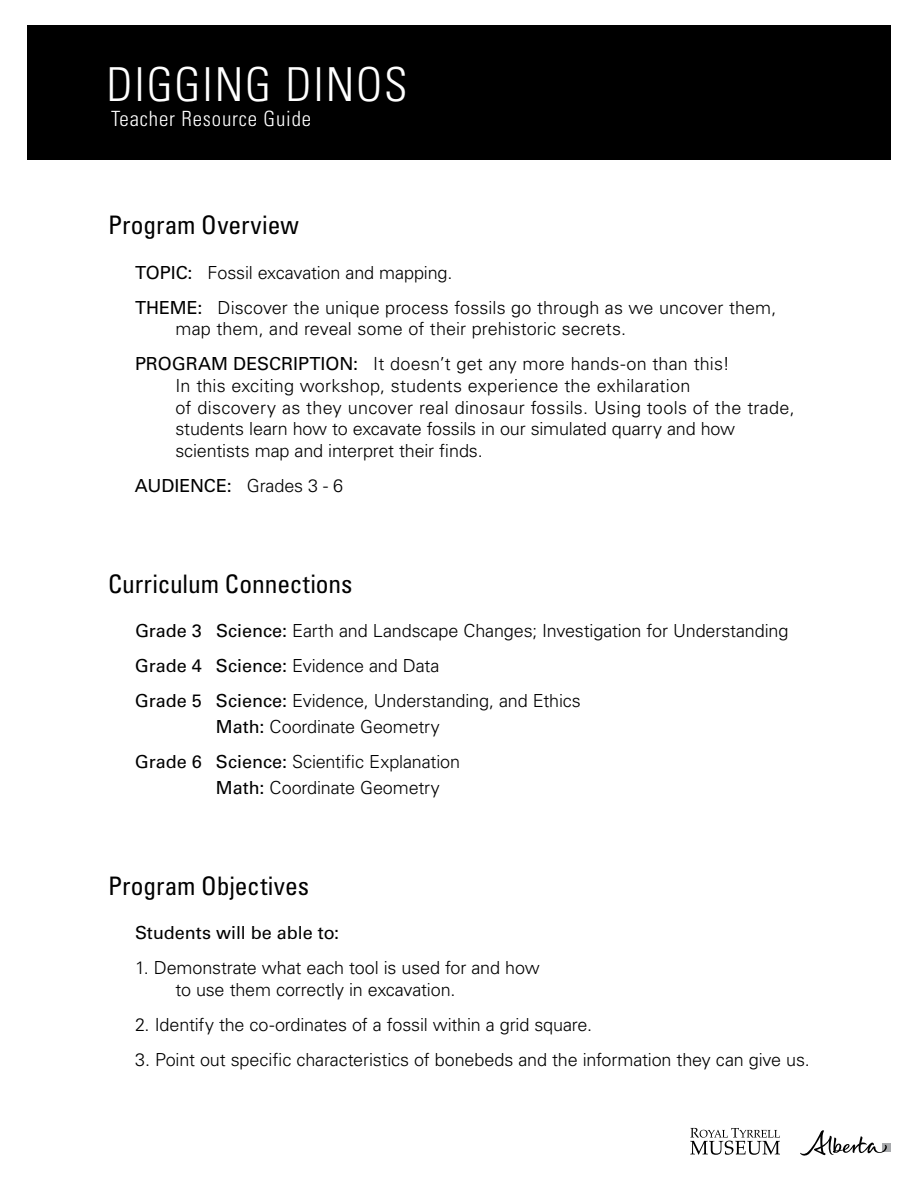
<style>
.page{position:relative;width:918px;height:1188px;background:#fff}
.page>*{position:absolute;margin:0;border:0;box-sizing:border-box;transform-origin:0 0}
.t1{font:300 condensed 46.8px "Univers LT Std";letter-spacing:.04em;color:#fff}
.t2{font:condensed 25.5px "Univers LT Std";letter-spacing:-.005em;color:#000}
.t3{font:300 condensed 21px "Univers LT Std";letter-spacing:.04em;color:#fff}
.t4{font:300 18px/35.1px "Univers LT Std";letter-spacing:-.005em;color:#000}
.t5{font:18px "Univers LT Std";color:#000}
.s1{font-weight:400}
.s2{font-weight:300}
</style>
<div class="page">
<svg style="left:690px;top:1128px;width:90px;height:27px"></svg>
<div style="left:882px;top:1143px;width:8px;height:8px;background:#a7a9ac"></div>
<svg style="left:800px;top:1130px;width:87px;height:26px"></svg>
<div style="left:27px;top:25px;width:864px;height:135px;background:#000"></div>
<h1 class="t1" style="left:106px;top:57px;width:303px">DIGGING DINOS</h1>
<p class="t3" style="left:111px;top:106px;width:202px">Teacher Resource Guide</p>
<h2 class="t2" style="left:108px;top:209px;width:193px">Program Overview</h2>
<p class="t4" style="left:135px;top:255px;width:643px"><span class="s1">TOPIC:</span> Fossil excavation and mapping.<br><span class="s1">THEME:</span> Discover the unique process fossils go through as we uncover them,</p>
<p class="t4" style="left:135px;top:311px;width:596px;text-indent:40px">map them, and reveal some of their prehistoric secrets.<br><span class="s1">PROGRAM DESCRIPTION:</span> It doesn’t get any more hands-on than this!</p>
<p class="t4" style="left:175px;top:375px;width:621px;line-height:21.6px">In this exciting workshop, students experience the exhilaration<br>of discovery as they uncover real dinosaur fossils. Using tools of the trade, students learn how to excavate fossils in our simulated quarry and how scientists map and interpret their finds.</p>
<p class="t5" style="left:135px;top:475px;width:210px">AUDIENCE: <span class="s2">Grades 3 - 6</span></p>
<h2 class="t2" style="left:108px;top:567px;width:246px">Curriculum Connections</h2>
<p class="t4" style="left:135px;top:613px;width:655px"><span class="s1">Grade 3 Science:</span> Earth and Landscape Changes; Investigation for Understanding<br><span class="s1">Grade 4 Science:</span> Evidence and Data<br><span class="s1">Grade 5 Science:</span> Evidence, Understanding, and Ethics</p>
<p class="t4" style="left:135px;top:709px;width:327px;text-indent:81px"><span class="s1">Math:</span> Coordinate Geometry<br><span class="s1">Grade 6 Science:</span> Scientific Explanation</p>
<p class="t4" style="left:216px;top:770px;width:225px"><span class="s1">Math:</span> Coordinate Geometry</p>
<h2 class="t2" style="left:108px;top:870px;width:203px">Program Objectives</h2>
<p class="t5" style="left:135px;top:922px;width:206px">Students will be able to:</p>
<p class="t4" style="left:176px;top:957px;width:366px;line-height:21.6px;text-indent:-40px">1. Demonstrate what each tool is used for and how to use them correctly in excavation.</p>
<p class="t4" style="left:135px;top:1007px;width:459px">2. Identify the co-ordinates of a fossil within a grid square.</p>
<p class="t4" style="left:135px;top:1042px;width:676px">3. Point out specific characteristics of bonebeds and the information they can give us.</p>
</div>
